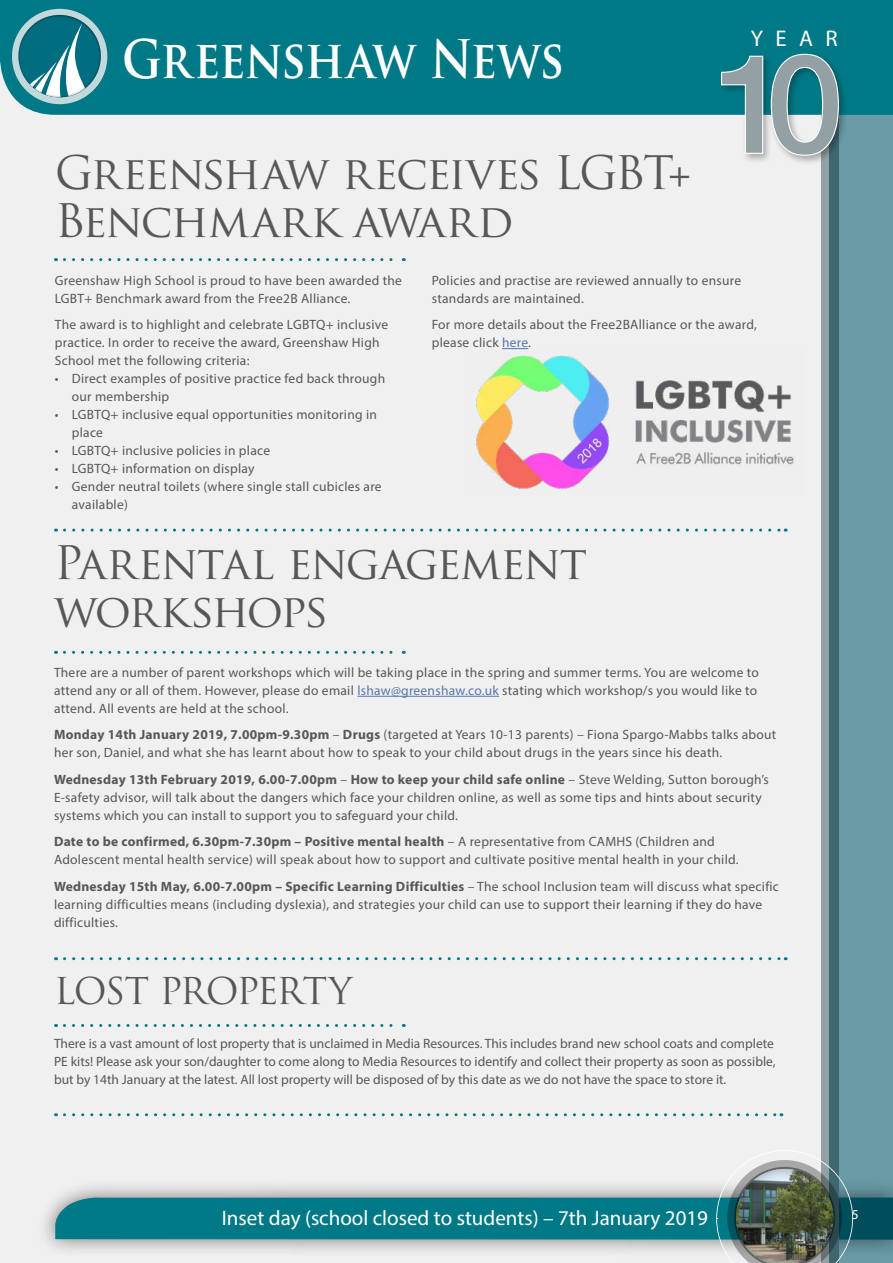
<style>
.page{position:relative;width:893px;height:1263px;background:#f0f0f1}
.page>*{position:absolute;margin:0;border:0;box-sizing:border-box;transform-origin:0 0}
.t1{font:700 51.75px "Trajan Pro";letter-spacing:-.015em;color:#fff;scale:.87 1}
.t2{font:45px/48px "Trajan Pro";letter-spacing:-.045em;color:#575756}
.t3{font:36px "Trajan Pro";letter-spacing:-.045em;color:#575756}
.t4{font:22.8px "Myriad Pro";color:#fff}
.t5{font:21px "Myriad Pro";color:#fff}
.t6{font:13.5px/18px "Myriad Pro";letter-spacing:.02em;color:#575756}
.t7{font:13.5px/18px "Myriad Pro";color:#575756}
.t8{font:13.5px "Myriad Pro";color:#fff}
.s1{color:#5576af}
.s2{font-weight:700}
</style>
<div class="page">
<div style="left:37px;top:1178px;width:856px;height:80px;background:#000;opacity:.5"></div>
<div style="left:822px;top:6px;width:17px;height:1257px;background:#93a1a4"></div>
<svg style="left:829px;top:115px;width:64px;height:1035px;background:#5f8d98"></svg>
<div style="left:0;top:0;width:893px;height:115px;background:#007987"></div>
<div style="left:12px;top:9px;width:95px;height:95px;background:#c1d9dd;border-radius:50%"></div>
<div style="left:6px;top:3px;width:108px;height:95px;background:#000;opacity:.75"></div>
<svg style="left:55px;top:1150px;width:838px;height:113px"></svg>
<div style="left:722px;top:1158px;width:123px;height:105px;background:#000;opacity:.4"></div>
<div style="left:718px;top:51px;width:130px;height:114px;background:#000;opacity:.3"></div>
<svg style="left:720px;top:53px;width:119px;height:103px"></svg>
<svg style="left:64px;top:258px;width:340px;height:3px"></svg>
<svg style="left:65px;top:529px;width:721px;height:3px"></svg>
<svg style="left:65px;top:957px;width:721px;height:3px"></svg>
<svg style="left:64px;top:651px;width:340px;height:3px"></svg>
<hr style="left:357px;top:696px;width:142px;height:1px;background:#5576af">
<img style="left:476px;top:348px;width:319px;height:141px">
<svg style="left:64px;top:1113px;width:718px;height:3px"></svg>
<svg style="left:64px;top:1024px;width:340px;height:3px"></svg>
<h1 class="t1" style="left:122px;top:27px;width:509px">Greenshaw News</h1>
<h2 class="t2" style="left:55px;top:148px;width:638px">Greenshaw receives LGBT+<br>Benchmark award</h2>
<h3 class="t4" style="left:751px;top:24px;width:88px">YEAR</h3>
<p class="t6" style="left:55px;top:271px;width:349px">Greenshaw High School is proud to have been awarded the<br>LGBT+ Benchmark award from the Free2B Alliance.</p>
<p class="t6" style="left:55px;top:315px;width:335px">The award is to highlight and celebrate LGBTQ+ inclusive practice. In order to receive the award, Greenshaw High<br>School met the following criteria:</p>
<p class="t6" style="left:72px;top:369px;width:315px;text-indent:-17px">• Direct examples of positive practice fed back through our membership</p>
<p class="t6" style="left:72px;top:405px;width:307px;text-indent:-17px">• LGBTQ+ inclusive equal opportunities monitoring in place</p>
<p class="t6" style="left:55px;top:441px;width:217px">• LGBTQ+ inclusive policies in place</p>
<p class="t6" style="left:55px;top:459px;width:201px">• LGBTQ+ information on display</p>
<p class="t6" style="left:72px;top:477px;width:311px;text-indent:-17px">• Gender neutral toilets (where single stall cubicles are available)</p>
<p class="t6" style="left:432px;top:271px;width:311px">Policies and practise are reviewed annually to ensure standards are maintained.</p>
<p class="t6" style="left:432px;top:315px;width:327px">For more details about the Free2BAlliance or the award, please click <span class="s1">here</span>.</p>
<h2 class="t2" style="left:54px;top:539px;width:535px">Parental engagement workshops</h2>
<p class="t6" style="left:54px;top:663px;width:706px">There are a number of parent workshops which will be taking place in the spring and summer terms. You are welcome to attend any or all of them. However, please do email <span class="s1">lshaw@greenshaw.co.uk</span> stating which workshop/s you would like to attend. All events are held at the school.</p>
<p class="t6" style="left:54px;top:726px;width:724px"><span class="s2">Monday 14th January 2019, 7.00pm-9.30pm</span> – <span class="s2">Drugs</span> (targeted at Years 10-13 parents) – Fiona Spargo-Mabbs talks about her son, Daniel, and what she has learnt about how to speak to your child about drugs in the years since his death.</p>
<p class="t6" style="left:54px;top:770px;width:716px"><span class="s2">Wednesday 13th February 2019, 6.00-7.00pm</span> – <span class="s2">How to keep your child safe online</span> – Steve Welding, Sutton borough’s<br>E-safety advisor, will talk about the dangers which face your children online, as well as some tips and hints about security systems which you can install to support you to safeguard your child.</p>
<p class="t6" style="left:54px;top:833px;width:686px"><span class="s2">Date to be confirmed, 6.30pm-7.30pm – Positive mental health</span> – A representative from CAMHS (Children and<br>Adolescent mental health service) will speak about how to support and cultivate positive mental health in your child.</p>
<p class="t6" style="left:54px;top:877px;width:726px"><span class="s2">Wednesday 15th May, 6.00-7.00pm – Specific Learning Difficulties</span> – The school Inclusion team will discuss what specific learning difficulties means (including dyslexia), and strategies your child can use to support their learning if they do have difficulties.</p>
<h3 class="t3" style="left:54px;top:968px;width:300px">LOST PROPERTY</h3>
<p class="t7" style="left:54px;top:1034px;width:723px">There is a vast amount of lost property that is unclaimed in Media Resources. This includes brand new school coats and complete<br>PE kits! Please ask your son/daughter to come along to Media Resources to identify and collect their property as soon as possible, but by 14th January at the latest. All lost property will be disposed of by this date as we do not have the space to store it.</p>
<h3 class="t5" style="left:222px;top:1205px;width:488px">Inset day (school closed to students) – 7th January 2019</h3>
<p class="t8" style="left:852px;top:1206px;width:8px">5</p>
</div>
